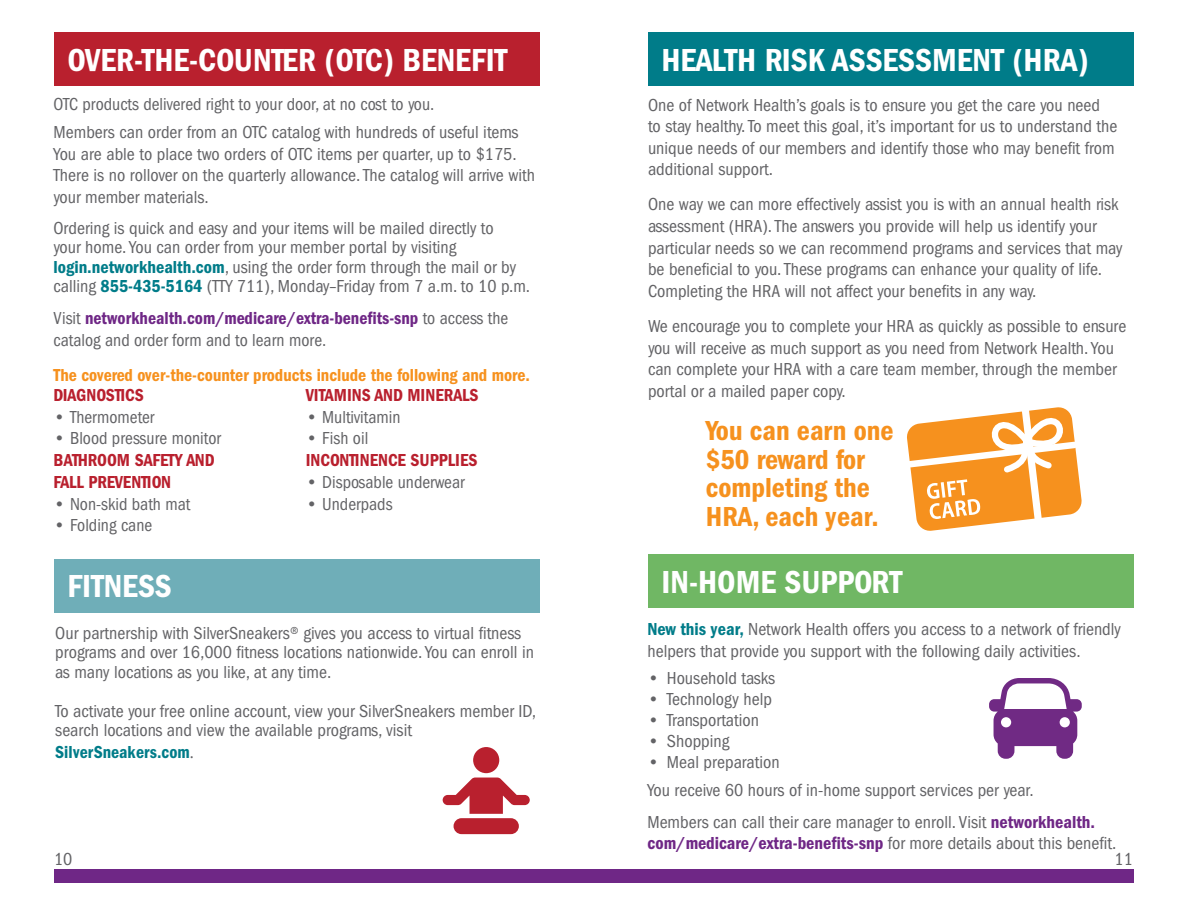
<style>
.page{position:relative;width:1188px;height:918px;background:#fff}
.page>*{position:absolute;margin:0;border:0;box-sizing:border-box;transform-origin:0 0}
.t1{font:33px "Franklin Gothic LT Pro Cn Dm";color:#fff}
.t2{font:28.5px/28.5px "Franklin Gothic LT Pro Cn Dm";color:#f6911e}
.t3{font:condensed 18px/21.6px "Franklin Gothic LT Pro";color:#636366}
.t4{font:18px "Franklin Gothic LT Pro Cn Dm";color:#b9202e}
.t5{font:18px "Franklin Gothic LT Pro Cn Dm";color:#f6911e}
.t6{font:18px "Franklin Gothic LT Pro Cn Dm";color:#007c89}
.s1{font-family:"Franklin Gothic LT Pro Cn Dm";font-stretch:normal;color:#007c89}
.s2{font-family:"Franklin Gothic LT Pro Cn Dm";font-stretch:normal;color:#6f2786}
.s3{font-family:"Franklin Gothic URW Dem";font-stretch:normal}
.s4{font-family:"Minion Pro";color:#636366}
</style>
<div class="page">
<div style="left:54px;top:869px;width:1080px;height:14px;background:#6f2786"></div>
<div style="left:54px;top:32px;width:486px;height:54px;background:#b9202e"></div>
<div style="left:648px;top:32px;width:486px;height:54px;background:#007c89"></div>
<div style="left:54px;top:559px;width:486px;height:54px;background:#6faeb8"></div>
<svg style="left:907px;top:407px;width:175px;height:124px"></svg>
<div style="left:648px;top:554px;width:486px;height:54px;background:#70b764"></div>
<svg style="left:989px;top:678px;width:93px;height:81px"></svg>
<div style="left:454px;top:818px;width:65px;height:16px;background:#b9202e;border-radius:8px"></div>
<svg style="left:443px;top:747px;width:87px;height:67px"></svg>
<h3 class="t1" style="left:68px;top:41px;width:442px">OVER-THE-COUNTER (OTC) BENEFIT</h3>
<h3 class="t1" style="left:662px;top:41px;width:429px">HEALTH RISK ASSESSMENT (HRA)</h3>
<p class="t3" style="left:54px;top:93px;width:382px">OTC products delivered right to your door, at no cost to you.</p>
<p class="t3" style="left:54px;top:122px;width:483px">Members can order from an OTC catalog with hundreds of useful items You are able to place two orders of OTC items per quarter, up to $175.<br>There is no rollover on the quarterly allowance. The catalog will arrive with your member materials.</p>
<p class="t3" style="left:54px;top:218px;width:478px;line-height:19.5px">Ordering is quick and easy and your items will be mailed directly to<br>your home. You can order from your member portal by visiting <span class="s1">login.networkhealth.com</span>, using the order form through the mail or by calling <span class="s1">855-435-5164</span> (TTY 711), Monday–Friday from 7 a.m. to 10 p.m.</p>
<p class="t3" style="left:54px;top:308px;width:456px">Visit <span class="s2">networkhealth.com/medicare/extra-benefts-snp</span> to access the catalog and order form and to learn more.</p>
<p class="t5" style="left:54px;top:364px;width:478px">The covered over-the-counter products include the following and more.</p>
<h4 class="t4" style="left:54px;top:385px;width:92px">DIAGNOSTICS</h4>
<h4 class="t4" style="left:306px;top:385px;width:174px">VITAMINS AND MINERALS</h4>
<p class="t3" style="left:54px;top:406px;width:102px"><span class="s3">•</span> Thermometer</p>
<p class="t3" style="left:306px;top:406px;width:96px"><span class="s3">•</span> Multivitamin</p>
<p class="t3" style="left:54px;top:428px;width:169px"><span class="s3">•</span> Blood pressure monitor</p>
<p class="t3" style="left:306px;top:428px;width:64px"><span class="s3">•</span> Fish oil</p>
<h4 class="t4" style="left:54px;top:450px;width:163px">BATHROOM SAFETY AND</h4>
<h4 class="t4" style="left:306px;top:450px;width:173px">INCONTINENCE SUPPLIES</h4>
<h4 class="t4" style="left:54px;top:472px;width:119px">FALL PREVENTION</h4>
<p class="t3" style="left:306px;top:471px;width:160px"><span class="s3">•</span> Disposable underwear</p>
<p class="t3" style="left:54px;top:493px;width:138px"><span class="s3">•</span> Non-skid bath mat</p>
<p class="t3" style="left:306px;top:493px;width:88px"><span class="s3">•</span> Underpads</p>
<p class="t3" style="left:54px;top:515px;width:100px"><span class="s3">•</span> Folding cane</p>
<h3 class="t1" style="left:68px;top:567px;width:106px">FITNESS</h3>
<p class="t3" style="left:55px;top:623px;width:480px;line-height:19.5px">Our partnership with SilverSneakers® gives you access to virtual ftness programs and over 16,000 ftness locations nationwide. You can enroll in as many locations as you like, at any time.</p>
<p class="t3" style="left:55px;top:701px;width:482px;line-height:19.5px">To activate your free online account, view your SilverSneakers member ID, search locations and view the available programs, visit</p>
<p class="t6" style="left:55px;top:742px;width:140px">SilverSneakers.com<span class="s4">.</span></p>
<p class="t3" style="left:648px;top:94px;width:471px">One of Network Health’s goals is to ensure you get the care you need to stay healthy. To meet this goal, it’s important for us to understand the unique needs of our members and identify those who may beneft from additional support.</p>
<p class="t3" style="left:648px;top:194px;width:476px">One way we can more effectively assist you is with an annual health risk assessment (HRA). The answers you provide will help us identify your particular needs so we can recommend programs and services that may be benefcial to you. These programs can enhance your quality of life.<br>Completing the HRA will not affect your benefts in any way.</p>
<p class="t3" style="left:648px;top:315px;width:480px">We encourage you to complete your HRA as quickly as possible to ensure you will receive as much support as you need from Network Health. You can complete your HRA with a care team member, through the member portal or a mailed paper copy.</p>
<p class="t2" style="left:706px;top:417px;width:189px">You can earn one $50 reward for completing the<br>HRA, each year.</p>
<h3 class="t1" style="left:662px;top:563px;width:243px">IN-HOME SUPPORT</h3>
<p class="t3" style="left:647px;top:618px;width:475px"><span class="s1">New this year,</span> Network Health offers you access to a network of friendly helpers that provide you support with the following daily activities.</p>
<p class="t3" style="left:647px;top:667px;width:129px"><span class="s3">•</span> Household tasks</p>
<p class="t3" style="left:647px;top:688px;width:126px"><span class="s3">•</span> Technology help</p>
<p class="t3" style="left:647px;top:709px;width:113px"><span class="s3">•</span> Transportation</p>
<p class="t3" style="left:647px;top:730px;width:84px"><span class="s3">•</span> Shopping</p>
<p class="t3" style="left:647px;top:751px;width:134px"><span class="s3">•</span> Meal preparation</p>
<p class="t3" style="left:647px;top:779px;width:388px">You receive 60 hours of in-home support services per year.</p>
<p class="t3" style="left:647px;top:811px;width:470px;line-height:21px">Members can call their care manager to enroll. Visit <span class="s2">networkhealth. com/medicare/extra-benefts-snp</span> for more details about this beneft.</p>
<p class="t3" style="left:54px;top:848px;width:20px">10</p>
<p class="t3" style="left:1114px;top:848px;width:20px">11</p>
</div>
